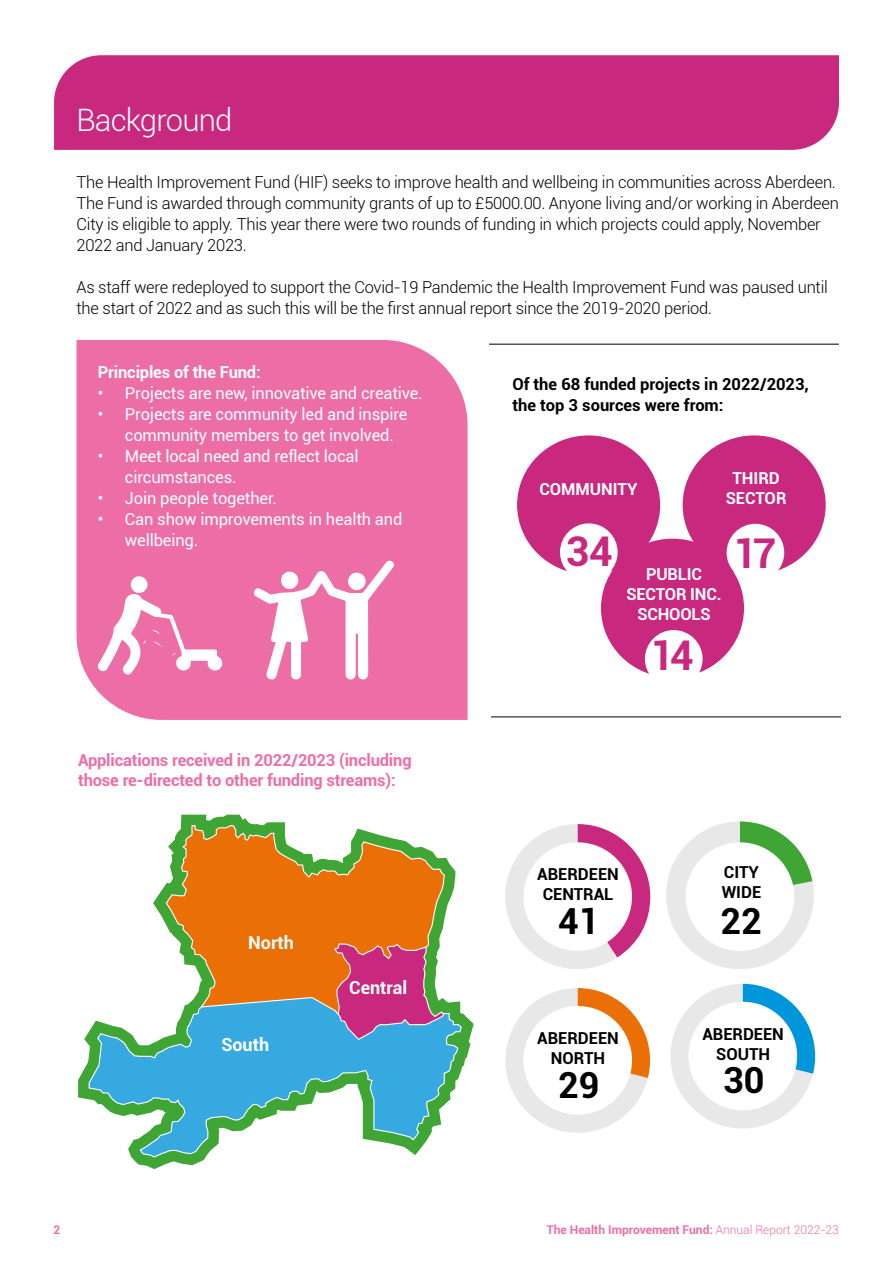
<style>
.page{position:relative;width:893px;height:1263px;background:#fff}
.page>*{position:absolute;margin:0;border:0;box-sizing:border-box;transform-origin:0 0}
.t1{font:700 40.95px "Roboto";color:#c8287d}
.t2{font:700 36px "Roboto";color:#000}
.t3{font:300 30.9px "Roboto";letter-spacing:-.025em;color:#fff}
.t4{font:700 18px "Roboto";color:#fff}
.t5{font:300 16.5px/21px "Roboto";letter-spacing:-.015em;color:#000}
.t6{font:16.5px/21px "Roboto";letter-spacing:-.01em;color:#fff}
.t7{font:700 16.5px/19.8px "Roboto";color:#000;text-align:center}
.t8{font:700 16.5px/19.8px "Roboto";letter-spacing:-.01em;color:#ed6ea7}
.t9{font:700 16.5px/19.8px "Roboto";letter-spacing:-.01em;color:#fff;text-align:center}
.t10{font:700 12px "Roboto";color:#ed6ea7}
.s1{font-weight:300}
</style>
<div class="page">
<div style="left:77px;top:340px;width:391px;height:380px;background:#ed6ea6"></div>
<svg style="left:78px;top:814px;width:396px;height:355px"></svg>
<svg style="left:165px;top:824px;width:280px;height:172px;background:#d3863b"></svg>
<svg style="left:88px;top:996px;width:374px;height:162px"></svg>
<div style="left:517px;top:435px;width:143px;height:139px;background:#c8287d;border-radius:50%"></div>
<div style="left:560px;top:523px;width:58px;height:58px;background:#fff;border-radius:50%"></div>
<div style="left:683px;top:435px;width:143px;height:139px;background:#c8287d;border-radius:50%"></div>
<div style="left:727px;top:524px;width:57px;height:57px;background:#fff;border-radius:50%"></div>
<div style="left:601px;top:539px;width:143px;height:139px;background:#c8287d;border-radius:50%"></div>
<div style="left:645px;top:630px;width:58px;height:58px;background:#fff;border-radius:50%"></div>
<div style="left:54px;top:55px;width:785px;height:95px;background:#c8287d"></div>
<div style="left:131px;top:576px;width:17px;height:17px;background:#fff;border-radius:50%"></div>
<svg style="left:98px;top:594px;width:125px;height:81px"></svg>
<svg style="left:253px;top:560px;width:141px;height:121px"></svg>
<svg style="left:505px;top:824px;width:145px;height:145px"></svg>
<div style="left:523px;top:842px;width:109px;height:109px;background:#fff;border-radius:50%"></div>
<svg style="left:505px;top:988px;width:145px;height:145px"></svg>
<div style="left:523px;top:1006px;width:109px;height:108px;background:#fff;border-radius:50%"></div>
<svg style="left:666px;top:821px;width:148px;height:148px"></svg>
<div style="left:686px;top:842px;width:108px;height:109px;background:#fff;border-radius:50%"></div>
<svg style="left:670px;top:984px;width:145px;height:145px"></svg>
<div style="left:688px;top:1002px;width:109px;height:108px;background:#fff;border-radius:50%"></div>
<hr style="left:489px;top:344px;width:350px;height:1px;background:#000">
<hr style="left:491px;top:716px;width:350px;height:1px;background:#000">
<p class="t3" style="left:77px;top:99px;width:157px">Background</p>
<p class="t5" style="left:77px;top:171px;width:764px">The Health Improvement Fund (HIF) seeks to improve health and wellbeing in communities across Aberdeen.<br>The Fund is awarded through community grants of up to £5000.00. Anyone living and/or working in Aberdeen City is eligible to apply. This year there were two rounds of funding in which projects could apply, November 2022 and January 2023.</p>
<p class="t5" style="left:77px;top:276px;width:753px">As staff were redeployed to support the Covid-19 Pandemic the Health Improvement Fund was paused until the start of 2022 and as such this will be the first annual report since the 2019-2020 period.</p>
<p class="t9" style="left:98px;top:362px;width:164px">Principles of the Fund:</p>
<p class="t6" style="left:98px;top:382px;width:326px">• Projects are new, innovative and creative.</p>
<p class="t6" style="left:125px;top:403px;width:284px;text-indent:-27px">• Projects are community led and inspire community members to get involved.</p>
<p class="t6" style="left:125px;top:445px;width:235px;text-indent:-27px">• Meet local need and reflect local circumstances.</p>
<p class="t6" style="left:98px;top:487px;width:181px">• Join people together.</p>
<p class="t6" style="left:125px;top:508px;width:279px;text-indent:-27px">• Can show improvements in health and wellbeing.</p>
<p class="t8" style="left:78px;top:749px;width:335px">Applications received in 2022/2023 (including those re-directed to other funding streams):</p>
<p class="t4" style="left:248px;top:930px;width:47px">North</p>
<p class="t4" style="left:221px;top:1032px;width:49px">South</p>
<p class="t4" style="left:349px;top:974px;width:60px">Central</p>
<p class="t7" style="left:512px;top:373px;width:298px;line-height:21px;text-align:left">Of the 68 funded projects in 2022/2023, the top 3 sources were from:</p>
<p class="t9" style="left:726px;top:467px;width:62px">THIRD<br>SECTOR</p>
<p class="t1" style="left:733px;top:524px;width:44px">17</p>
<p class="t9" style="left:539px;top:478px;width:100px">COMMUNITY</p>
<p class="t1" style="left:566px;top:523px;width:49px">34</p>
<p class="t9" style="left:627px;top:563px;width:96px">PUBLIC<br>SECTOR INC.<br>SCHOOLS</p>
<p class="t1" style="left:651px;top:626px;width:44px">14</p>
<p class="t7" style="left:537px;top:864px;width:83px">ABERDEEN<br>CENTRAL</p>
<p class="t2" style="left:558px;top:896px;width:43px">41</p>
<p class="t7" style="left:537px;top:1027px;width:83px">ABERDEEN<br>NORTH</p>
<p class="t2" style="left:558px;top:1059px;width:43px">29</p>
<p class="t7" style="left:722px;top:862px;width:41px;text-align:left">CITY<br>WIDE</p>
<p class="t2" style="left:720px;top:896px;width:43px">22</p>
<p class="t7" style="left:702px;top:1023px;width:83px">ABERDEEN<br>SOUTH</p>
<p class="t2" style="left:723px;top:1055px;width:43px">30</p>
<p class="t10" style="left:54px;top:1221px;width:8px">2</p>
<p class="t10" style="left:547px;top:1221px;width:293px">The Health Improvement Fund: <span class="s1">Annual Report 2022-23</span></p>
</div>
